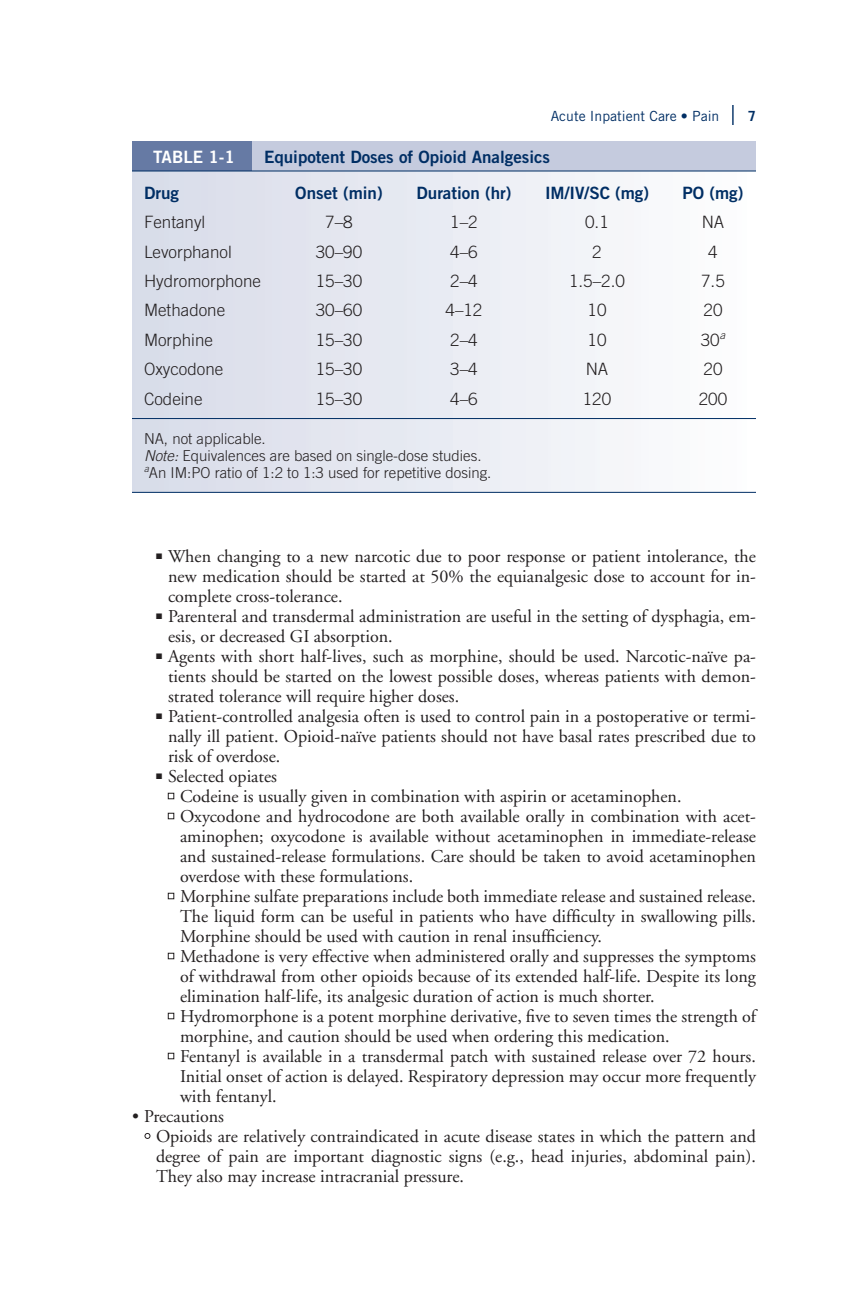
<style>
.page{position:relative;width:852px;height:1302px;background:#fff}
.page>*{position:absolute;margin:0;border:0;box-sizing:border-box;transform-origin:0 0}
.BL2{font:18px/20px "Adobe Garamond";color:#231f20}
.BL3{font:18px/20px "Adobe Garamond";color:#231f20;text-align:justify}
.T{font:300 17px "Trade Gothic";color:#231f20}
.T1{font:17px "Trade Gothic Bold Two";color:#002e64}
.TN_TT{font:17px "Trade Gothic Bold Two";color:#002e64}
.TFN{font:300 15px/17px "Trade Gothic";color:#231f20}
.t1{font:14px "Trade Gothic";color:#002e64}
.t2{font:700 14px "Trade Gothic";color:#002e64}
.BL3-2{font:8px "Zapf Dingbats ITC";color:#231f20}
.s1{font-style:italic}
</style>
<div class="page">
<hr style="left:732px;top:105px;width:2px;height:20px;background:#002e64">
<svg style="left:168px;top:793px;width:6px;height:6px"></svg>
<svg style="left:168px;top:813px;width:6px;height:6px"></svg>
<svg style="left:168px;top:893px;width:6px;height:6px"></svg>
<svg style="left:168px;top:953px;width:6px;height:6px"></svg>
<svg style="left:168px;top:1013px;width:6px;height:6px"></svg>
<svg style="left:168px;top:1053px;width:6px;height:6px"></svg>
<svg style="left:145px;top:1133px;width:5px;height:6px"></svg>
<div style="left:132px;top:171px;width:624px;height:321px;background:linear-gradient(to right,#d7dbe8,#fdfefe)"></div>
<div style="left:132px;top:141px;width:120px;height:30px;background:#667aa4"></div>
<div style="left:252px;top:141px;width:504px;height:30px;background:#c5cbde"></div>
<hr style="left:132px;top:170px;width:163px;height:2px;background:#002e64">
<hr style="left:295px;top:170px;width:121px;height:2px;background:#002e64">
<hr style="left:416px;top:170px;width:129px;height:2px;background:#002e64">
<hr style="left:545px;top:170px;width:137px;height:2px;background:#002e64">
<hr style="left:682px;top:170px;width:74px;height:2px;background:#002e64">
<hr style="left:132px;top:418px;width:163px;height:1px;background:#002e64">
<hr style="left:132px;top:492px;width:163px;height:1px;background:#002e64">
<hr style="left:295px;top:492px;width:121px;height:1px;background:#002e64">
<hr style="left:416px;top:492px;width:129px;height:1px;background:#002e64">
<hr style="left:545px;top:492px;width:137px;height:1px;background:#002e64">
<hr style="left:682px;top:492px;width:74px;height:1px;background:#002e64">
<hr style="left:295px;top:418px;width:121px;height:1px;background:#002e64">
<hr style="left:416px;top:418px;width:129px;height:1px;background:#002e64">
<hr style="left:545px;top:418px;width:137px;height:1px;background:#002e64">
<hr style="left:682px;top:418px;width:74px;height:1px;background:#002e64">
<p class="t1" style="left:551px;top:108px;width:170px">Acute Inpatient Care • Pain</p>
<p class="t2" style="left:748px;top:107px;width:9px">7</p>
<p class="TN_TT" style="left:264px;top:146px;width:288px">Equipotent Doses of Opioid Analgesics</p>
<p class="T1" style="left:144px;top:182px;width:36px">Drug</p>
<p class="T1" style="left:295px;top:182px;width:89px">Onset (min)</p>
<p class="T1" style="left:417px;top:182px;width:96px">Duration (hr)</p>
<p class="T1" style="left:545px;top:182px;width:106px">IM/IV/SC (mg)</p>
<p class="T1" style="left:683px;top:182px;width:62px">PO (mg)</p>
<p class="T" style="left:144px;top:212px;width:63px">Fentanyl</p>
<p class="T" style="left:325px;top:212px;width:29px">7–8</p>
<p class="T" style="left:450px;top:212px;width:29px">1–2</p>
<p class="T" style="left:585px;top:212px;width:25px">0.1</p>
<p class="T" style="left:702px;top:212px;width:24px">NA</p>
<p class="T" style="left:144px;top:241px;width:89px">Levorphanol</p>
<p class="T" style="left:316px;top:241px;width:48px">30–90</p>
<p class="T" style="left:450px;top:241px;width:29px">4–6</p>
<p class="T" style="left:592px;top:241px;width:11px">2</p>
<p class="T" style="left:708px;top:241px;width:11px">4</p>
<p class="T" style="left:144px;top:271px;width:119px">Hydromorphone</p>
<p class="T" style="left:316px;top:271px;width:48px">15–30</p>
<p class="T" style="left:450px;top:271px;width:29px">2–4</p>
<p class="T" style="left:569px;top:271px;width:57px">1.5–2.0</p>
<p class="T" style="left:701px;top:271px;width:25px">7.5</p>
<p class="T" style="left:144px;top:300px;width:83px">Methadone</p>
<p class="T" style="left:316px;top:300px;width:48px">30–60</p>
<p class="T" style="left:446px;top:300px;width:38px">4–12</p>
<p class="T" style="left:588px;top:300px;width:20px">10</p>
<p class="T" style="left:704px;top:300px;width:20px">20</p>
<p class="T" style="left:144px;top:330px;width:70px">Morphine</p>
<p class="T" style="left:316px;top:330px;width:48px">15–30</p>
<p class="T" style="left:450px;top:330px;width:29px">2–4</p>
<p class="T" style="left:588px;top:330px;width:20px">10</p>
<p class="T" style="left:701px;top:330px;width:26px">30<sup>a</sup></p>
<p class="T" style="left:144px;top:359px;width:81px">Oxycodone</p>
<p class="T" style="left:316px;top:359px;width:48px">15–30</p>
<p class="T" style="left:450px;top:359px;width:29px">3–4</p>
<p class="T" style="left:586px;top:359px;width:24px">NA</p>
<p class="T" style="left:704px;top:359px;width:20px">20</p>
<p class="T" style="left:144px;top:388px;width:60px">Codeine</p>
<p class="T" style="left:316px;top:388px;width:48px">15–30</p>
<p class="T" style="left:450px;top:388px;width:29px">4–6</p>
<p class="T" style="left:583px;top:388px;width:30px">120</p>
<p class="T" style="left:699px;top:388px;width:30px">200</p>
<p class="TFN" style="left:144px;top:430px;width:349px">NA, not applicable.<br><span class="s1">Note:</span> Equivalences are based on single-dose studies. <sup>a</sup>An IM:PO ratio of 1:2 to 1:3 used for repetitive dosing.</p>
<p class="BL3" style="left:168px;top:547px;width:590px;text-indent:-12px">■ When changing to a new narcotic due to poor response or patient intolerance, the new medication should be started at 50% the equianalgesic dose to account for in&shy;complete cross-tolerance.</p>
<p class="BL3" style="left:168px;top:607px;width:589px;text-indent:-12px">■ Parenteral and transdermal administration are useful in the setting of dysphagia, em&shy;esis, or decreased GI absorption.</p>
<p class="BL3" style="left:168px;top:647px;width:589px;text-indent:-12px">■ Agents with short half-lives, such as morphine, should be used. Narcotic-naïve pa&shy;tients should be started on the lowest possible doses, whereas patients with demon&shy;strated tolerance will require higher doses.</p>
<p class="BL3" style="left:168px;top:707px;width:590px;text-indent:-12px">■ Patient-controlled analgesia often is used to control pain in a postoperative or termi&shy;nally ill patient. Opioid-naïve patients should not have basal rates prescribed due to risk of overdose.</p>
<p class="BL3-2" style="left:156px;top:772px;width:8px">■</p>
<p class="BL2" style="left:180px;top:767px;width:578px;text-indent:-12px">Selected opiates<br>Codeine is usually given in combination with aspirin or acetaminophen.<br>Oxycodone and hydrocodone are both available orally in combination with acet&shy;aminophen; oxycodone is available without acetaminophen in immediate-release and sustained-release formulations. Care should be taken to avoid acetaminophen overdose with these formulations.<br>Morphine sulfate preparations include both immediate release and sustained release.<br>The liquid form can be useful in patients who have difficulty in swallowing pills.<br>Morphine should be used with caution in renal insufficiency.<br>Methadone is very effective when administered orally and suppresses the symptoms of withdrawal from other opioids because of its extended half-life. Despite its long elimination half-life, its analgesic duration of action is much shorter.<br>Hydromorphone is a potent morphine derivative, five to seven times the strength of morphine, and caution should be used when ordering this medication.<br>Fentanyl is available in a transdermal patch with sustained release over 72 hours.<br>Initial onset of action is delayed. Respiratory depression may occur more frequently with fentanyl.</p>
<p class="BL2" style="left:156px;top:1107px;width:601px;text-indent:-24px">• Precautions<br>Opioids are relatively contraindicated in acute disease states in which the pattern and degree of pain are important diagnostic signs (e.g., head injuries, abdominal pain).<br>They also may increase intracranial pressure.</p>
</div>
